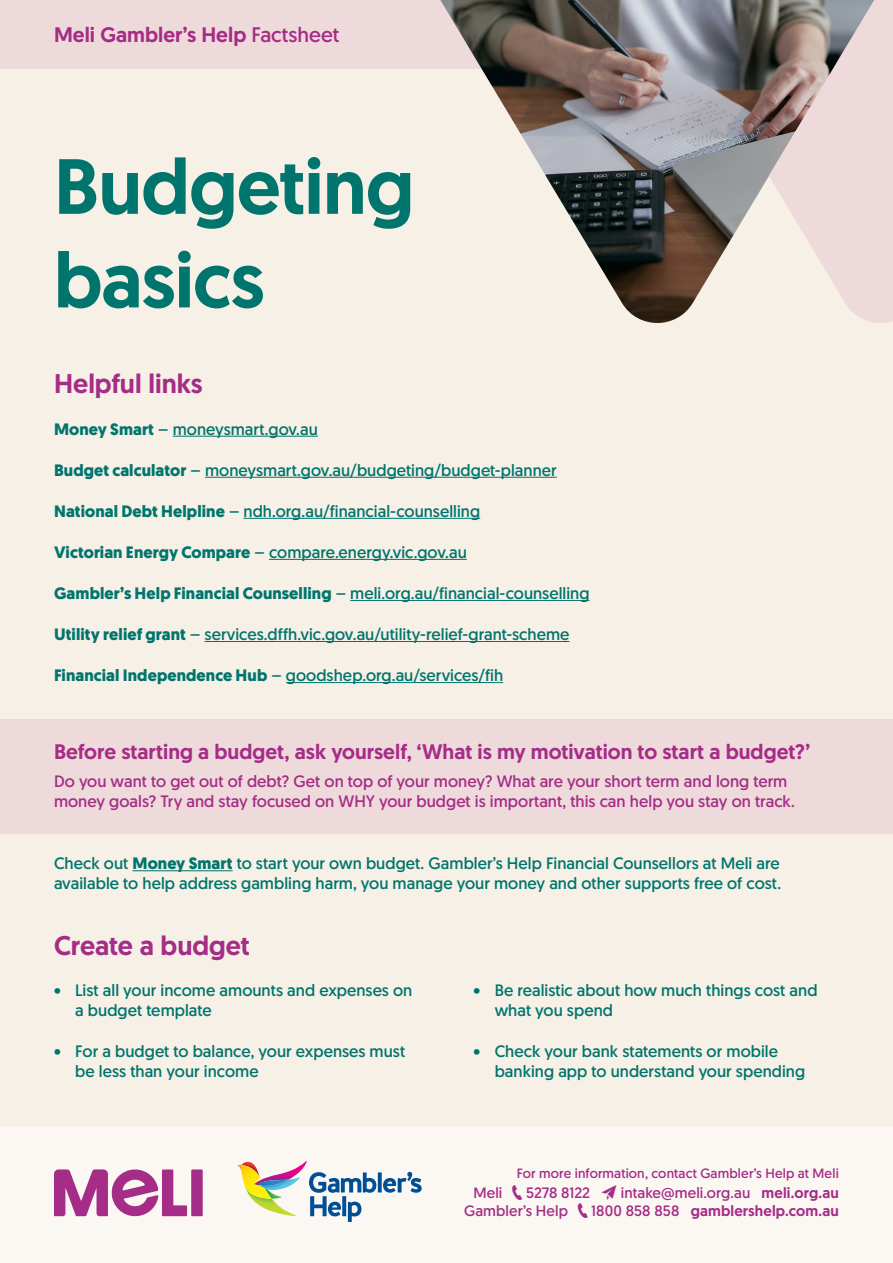
<style>
.page{position:relative;width:893px;height:1263px;background:#f6f0e6}
.page>*{position:absolute;margin:0;border:0;box-sizing:border-box;transform-origin:0 0}
.t1{font:500 78px/93.6px "Geomanist";letter-spacing:-.01em;color:#00756d}
.t2{font:500 27px "Geomanist";color:#a52c87}
.t3{font:500 21px "Geomanist";color:#a52c87}
.t4{font:16.5px/19.8px "Geomanist";letter-spacing:.005em;color:#00756d}
.t5{font:16.5px/19.8px "Geomanist";letter-spacing:.005em;color:#a52c87}
.t6{font:15px "Geomanist";letter-spacing:.005em;color:#a52c87}
.t7{font:500 15px "Geomanist";letter-spacing:.01em;color:#a52c87}
.t8{font:13.5px "Geomanist";letter-spacing:.01em;color:#a52c87}
.s1{font-weight:400}
.s2{font-weight:700}
.s3{font-weight:500}
</style>
<div class="page">
<div style="left:0;top:1127px;width:893px;height:136px;background:#fbf8f4"></div>
<svg style="left:54px;top:1169px;width:133px;height:47px"></svg>
<div style="left:191px;top:1169px;width:12px;height:47px;background:#a52c87"></div>
<svg style="left:378px;top:1172px;width:4px;height:20px"></svg>
<svg style="left:383px;top:1172px;width:39px;height:21px"></svg>
<svg style="left:237px;top:1161px;width:139px;height:61px"></svg>
<div style="left:0;top:0;width:893px;height:68px;background:#efdadb"></div>
<div style="left:874px;top:68px;width:19px;height:255px;background:#efdadb"></div>
<img style="left:440px;top:0;width:434px;height:323px">
<hr style="left:173px;top:436px;width:145px;height:1px;background:#00756d">
<hr style="left:205px;top:477px;width:352px;height:1px;background:#00756d">
<hr style="left:243px;top:518px;width:237px;height:1px;background:#00756d">
<hr style="left:269px;top:559px;width:198px;height:1px;background:#00756d">
<hr style="left:350px;top:600px;width:239px;height:1px;background:#00756d">
<hr style="left:205px;top:641px;width:364px;height:1px;background:#00756d">
<hr style="left:286px;top:682px;width:217px;height:1px;background:#00756d">
<div style="left:0;top:719px;width:893px;height:115px;background:#efdadb"></div>
<hr style="left:133px;top:870px;width:100px;height:1px;background:#00756d">
<p class="t3" style="left:54px;top:21px;width:287px">Meli Gambler’s Help <span class="s1">Factsheet</span></p>
<h1 class="t1" style="left:54px;top:139px;width:362px">Budgeting basics</h1>
<h2 class="t2" style="left:54px;top:366px;width:150px">Helpful links</h2>
<p class="t4" style="left:54px;top:419px;width:265px"><span class="s2">Money Smart</span> – moneysmart.gov.au</p>
<p class="t4" style="left:54px;top:460px;width:504px"><span class="s2">Budget calculator</span> – moneysmart.gov.au/budgeting/budget-planner</p>
<p class="t4" style="left:54px;top:501px;width:428px"><span class="s2">National Debt Helpline</span> – ndh.org.au/financial-counselling</p>
<p class="t4" style="left:54px;top:542px;width:414px"><span class="s2">Victorian Energy Compare</span> – compare.energy.vic.gov.au</p>
<p class="t4" style="left:54px;top:583px;width:537px"><span class="s2">Gambler’s Help Financial Counselling</span> – meli.org.au/financial-counselling</p>
<p class="t4" style="left:54px;top:624px;width:517px"><span class="s2">Utility relief grant</span> – services.dffh.vic.gov.au/utility-relief-grant-scheme</p>
<p class="t4" style="left:54px;top:665px;width:451px"><span class="s2">Financial Independence Hub</span> – goodshep.org.au/services/fih</p>
<p class="t3" style="left:54px;top:737px;width:758px">Before starting a budget, ask yourself, ‘What is my motivation to start a budget?’</p>
<p class="t5" style="left:54px;top:771px;width:742px">Do you want to get out of debt? Get on top of your money? What are your short term and long term money goals? Try and stay focused on WHY your budget is important, this can help you stay on track.</p>
<p class="t4" style="left:54px;top:853px;width:729px">Check out <span class="s2">Money Smart</span> to start your own budget. Gambler’s Help Financial Counsellors at Meli are available to help address gambling harm, you manage your money and other supports free of cost.</p>
<h2 class="t2" style="left:54px;top:928px;width:197px">Create a budget</h2>
<p class="t4" style="left:75px;top:980px;width:339px;text-indent:-21px">• List all your income amounts and expenses on a budget template</p>
<p class="t4" style="left:75px;top:1041px;width:331px;text-indent:-21px">• For a budget to balance, your expenses must be less than your income</p>
<p class="t4" style="left:495px;top:980px;width:324px;text-indent:-21px">• Be realistic about how much things cost and what you spend</p>
<p class="t4" style="left:495px;top:1041px;width:312px;text-indent:-21px">• Check your bank statements or mobile banking app to understand your spending</p>
<p class="t8" style="left:517px;top:1164px;width:324px">For more information, contact Gambler’s Help at Meli</p>
<p class="t6" style="left:473px;top:1183px;width:30px">Meli</p>
<p class="t6" style="left:526px;top:1183px;width:65px">5278 8122</p>
<p class="t6" style="left:621px;top:1183px;width:219px">intake@meli.org.au <span class="s3">meli.org.au</span></p>
<p class="t6" style="left:464px;top:1201px;width:105px">Gambler’s Help</p>
<p class="t7" style="left:591px;top:1201px;width:249px"><span class="s1">1800 858 858</span> gamblershelp.com.au</p>
</div>
